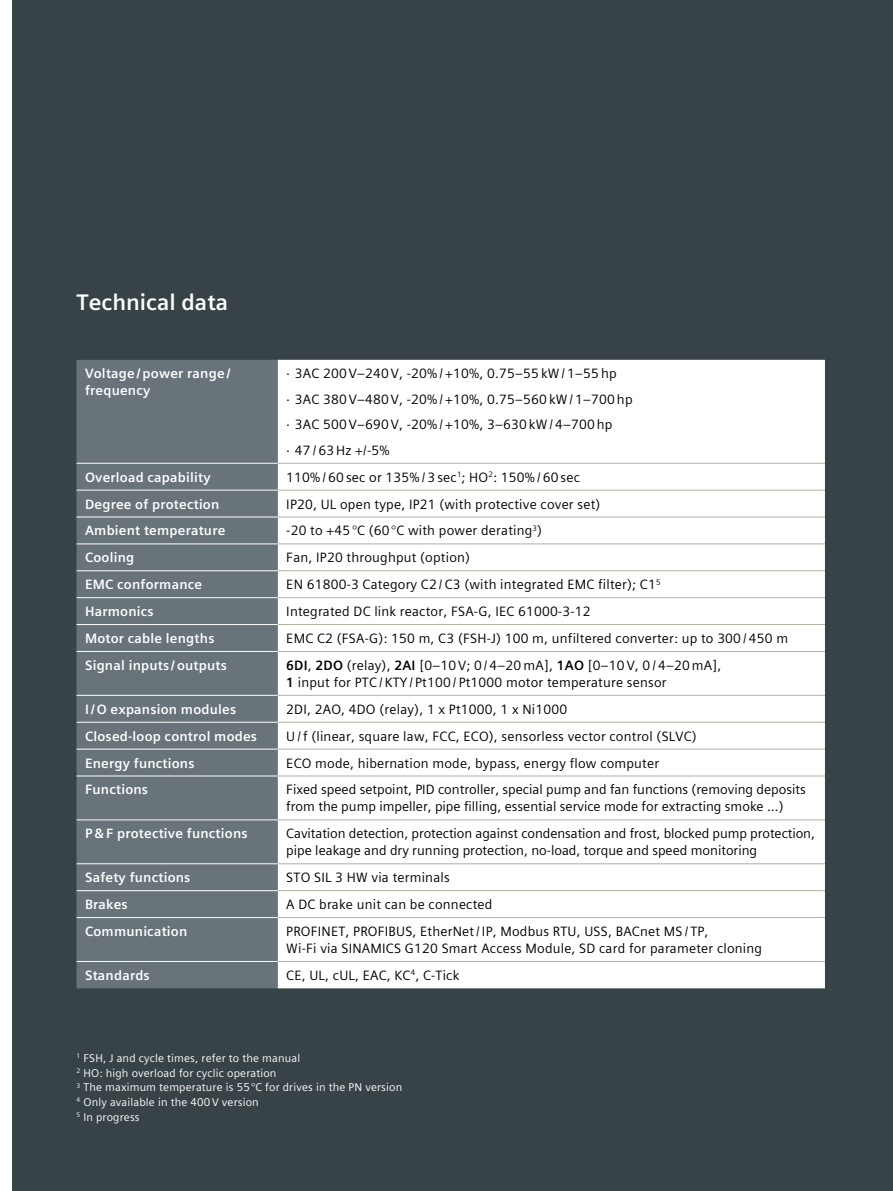
<style>
.page{position:relative;width:893px;height:1191px;background:#fff}
.page>*{position:absolute;margin:0;border:0;box-sizing:border-box;transform-origin:0 0}
.t1{font:700 22.5px "Siemens Sans Global";color:#fff}
.t2{font:13.5px/25.5px "Siemens Sans Global";letter-spacing:.015em;color:#000}
.t3{font:700 13.5px/17px "Siemens Sans Global";letter-spacing:.015em;color:#fff}
.t4{font:13.5px/17px "Siemens Sans Global";letter-spacing:-.005em;color:#000}
.t5{font:11.25px/14.7px "Siemens Sans Global";letter-spacing:.015em;color:#fff}
.s1{font-weight:700}
</style>
<div class="page">
<div style="left:13px;top:0;width:880px;height:1191px;background:#384347"></div>
<div style="left:77px;top:360px;width:201px;height:628px;background:#69747a"></div>
<div style="left:278px;top:360px;width:547px;height:628px;background:#fff"></div>
<hr style="left:77px;top:463px;width:201px;height:1px;background:#fff">
<hr style="left:77px;top:490px;width:201px;height:1px;background:#fff">
<hr style="left:77px;top:516px;width:201px;height:1px;background:#fff">
<hr style="left:77px;top:543px;width:201px;height:1px;background:#fff">
<hr style="left:77px;top:570px;width:201px;height:1px;background:#fff">
<hr style="left:77px;top:597px;width:201px;height:1px;background:#fff">
<hr style="left:77px;top:624px;width:201px;height:1px;background:#fff">
<hr style="left:77px;top:651px;width:201px;height:1px;background:#fff">
<hr style="left:77px;top:695px;width:201px;height:1px;background:#fff">
<hr style="left:77px;top:722px;width:201px;height:1px;background:#fff">
<hr style="left:77px;top:748px;width:201px;height:1px;background:#fff">
<hr style="left:77px;top:775px;width:201px;height:1px;background:#fff">
<hr style="left:77px;top:819px;width:201px;height:1px;background:#fff">
<hr style="left:77px;top:863px;width:201px;height:1px;background:#fff">
<hr style="left:77px;top:890px;width:201px;height:1px;background:#fff">
<hr style="left:77px;top:917px;width:201px;height:1px;background:#fff">
<hr style="left:77px;top:961px;width:201px;height:1px;background:#fff">
<hr style="left:278px;top:463px;width:547px;height:1px;background:#b1b0a1">
<hr style="left:278px;top:490px;width:547px;height:1px;background:#b1b0a1">
<hr style="left:278px;top:516px;width:547px;height:1px;background:#b1b0a1">
<hr style="left:278px;top:543px;width:547px;height:1px;background:#b1b0a1">
<hr style="left:278px;top:570px;width:547px;height:1px;background:#b1b0a1">
<hr style="left:278px;top:597px;width:547px;height:1px;background:#b1b0a1">
<hr style="left:278px;top:624px;width:547px;height:1px;background:#b1b0a1">
<hr style="left:278px;top:651px;width:547px;height:1px;background:#b1b0a1">
<hr style="left:278px;top:695px;width:547px;height:1px;background:#b1b0a1">
<hr style="left:278px;top:722px;width:547px;height:1px;background:#b1b0a1">
<hr style="left:278px;top:748px;width:547px;height:1px;background:#b1b0a1">
<hr style="left:278px;top:775px;width:547px;height:1px;background:#b1b0a1">
<hr style="left:278px;top:819px;width:547px;height:1px;background:#b1b0a1">
<hr style="left:278px;top:863px;width:547px;height:1px;background:#b1b0a1">
<hr style="left:278px;top:890px;width:547px;height:1px;background:#b1b0a1">
<hr style="left:278px;top:917px;width:547px;height:1px;background:#b1b0a1">
<hr style="left:278px;top:961px;width:547px;height:1px;background:#b1b0a1">
<h1 class="t1" style="left:77px;top:285px;width:153px">Technical data</h1>
<p class="t3" style="left:85px;top:365px;width:147px">Voltage / power range / frequency</p>
<p class="t2" style="left:286px;top:361px;width:348px">· 3AC 200 V–240 V, -20% / +10%, 0.75–55 kW / 1–55 hp<br>· 3AC 380 V–480 V, -20% / +10%, 0.75–560 kW / 1–700 hp · 3AC 500 V–690 V, -20% / +10%, 3–630 kW / 4–700 hp<br>· 47 / 63Hz +/-5%</p>
<p class="t3" style="left:85px;top:468px;width:127px">Overload capability</p>
<p class="t2" style="left:286px;top:464px;width:295px">110% / 60 sec or 135% / 3 sec<sup>1</sup>; HO<sup>2</sup>: 150% / 60 sec</p>
<p class="t3" style="left:85px;top:495px;width:136px">Degree of protection</p>
<p class="t2" style="left:286px;top:491px;width:316px">IP20, UL open type, IP21 (with protective cover set)</p>
<p class="t3" style="left:85px;top:522px;width:142px">Ambient temperature</p>
<p class="t2" style="left:286px;top:518px;width:257px">-20 to +45 °C (60 °C with power derating<sup>3</sup>)</p>
<p class="t3" style="left:85px;top:549px;width:51px">Cooling</p>
<p class="t2" style="left:286px;top:545px;width:185px">Fan, IP20 throughput (option)</p>
<p class="t3" style="left:85px;top:576px;width:119px">EMC conformance</p>
<p class="t2" style="left:286px;top:572px;width:376px">EN 61800-3 Category C2 / C3 (with integrated EMC filter); C1<sup>5</sup></p>
<p class="t3" style="left:85px;top:603px;width:70px">Harmonics</p>
<p class="t2" style="left:286px;top:598px;width:306px">Integrated DC link reactor, FSA-G, IEC 61000-3-12</p>
<p class="t3" style="left:85px;top:630px;width:131px">Motor cable lengths</p>
<p class="t2" style="left:286px;top:625px;width:503px">EMC C2 (FSA-G): 150 m, C3 (FSH-J) 100 m, unfiltered converter: up to 300 / 450 m</p>
<p class="t3" style="left:85px;top:657px;width:143px">Signal inputs / outputs</p>
<p class="t2" style="left:286px;top:657px;width:437px;line-height:17px"><span class="s1">6DI</span>, <span class="s1">2DO</span> (relay), <span class="s1">2AI</span> [0–10 V; 0 / 4–20 mA], <span class="s1">1AO</span> [0–10 V, 0 / 4–20 mA],<br><span class="s1">1</span> input for PTC / KTY / Pt100 / Pt1000 motor temperature sensor</p>
<p class="t3" style="left:85px;top:700px;width:153px">I / O expansion modules</p>
<p class="t2" style="left:286px;top:696px;width:282px">2DI, 2AO, 4DO (relay), 1 x Pt1000, 1 x Ni1000</p>
<p class="t3" style="left:85px;top:727px;width:174px">Closed-loop control modes</p>
<p class="t2" style="left:286px;top:723px;width:412px">U/f (linear, square law, FCC, ECO), sensorless vector control (SLVC)</p>
<p class="t3" style="left:85px;top:754px;width:111px">Energy functions</p>
<p class="t2" style="left:286px;top:750px;width:374px">ECO mode, hibernation mode, bypass, energy flow computer</p>
<p class="t3" style="left:85px;top:781px;width:65px">Functions</p>
<p class="t2" style="left:286px;top:781px;width:521px;line-height:17px">Fixed speed setpoint, PID controller, special pump and fan functions (removing deposits from the pump impeller, pipe filling, essential service mode for extracting smoke ...)</p>
<p class="t3" style="left:85px;top:825px;width:164px">P&amp;F protective functions</p>
<p class="t4" style="left:286px;top:825px;width:530px">Cavitation detection, protection against condensation and frost, blocked pump protection, pipe leakage and dry running protection, no-load, torque and speed monitoring</p>
<p class="t3" style="left:85px;top:869px;width:107px">Safety functions</p>
<p class="t2" style="left:286px;top:865px;width:165px">STO SIL 3 HW via terminals</p>
<p class="t3" style="left:85px;top:896px;width:44px">Brakes</p>
<p class="t2" style="left:286px;top:891px;width:208px">A DC brake unit can be connected</p>
<p class="t3" style="left:85px;top:923px;width:104px">Communication</p>
<p class="t2" style="left:286px;top:923px;width:477px;line-height:17px">PROFINET, PROFIBUS, EtherNet/ IP, Modbus RTU, USS, BACnet MS / TP,<br>Wi-Fi via SINAMICS G120 Smart Access Module, SD card for parameter cloning</p>
<p class="t3" style="left:85px;top:967px;width:66px">Standards</p>
<p class="t2" style="left:286px;top:962px;width:174px">CE, UL, cUL, EAC, KC<sup>4</sup>, C-Tick</p>
<p class="t5" style="left:77px;top:1050px;width:327px"><sup>1</sup> FSH, J and cycle times, refer to the manual<br><sup>2</sup> HO: high overload for cyclic operation<br><sup>3</sup> The maximum temperature is 55 °C for drives in the PN version <sup>4</sup> Only available in the 400 V version<br><sup>5</sup> In progress</p>
</div>
